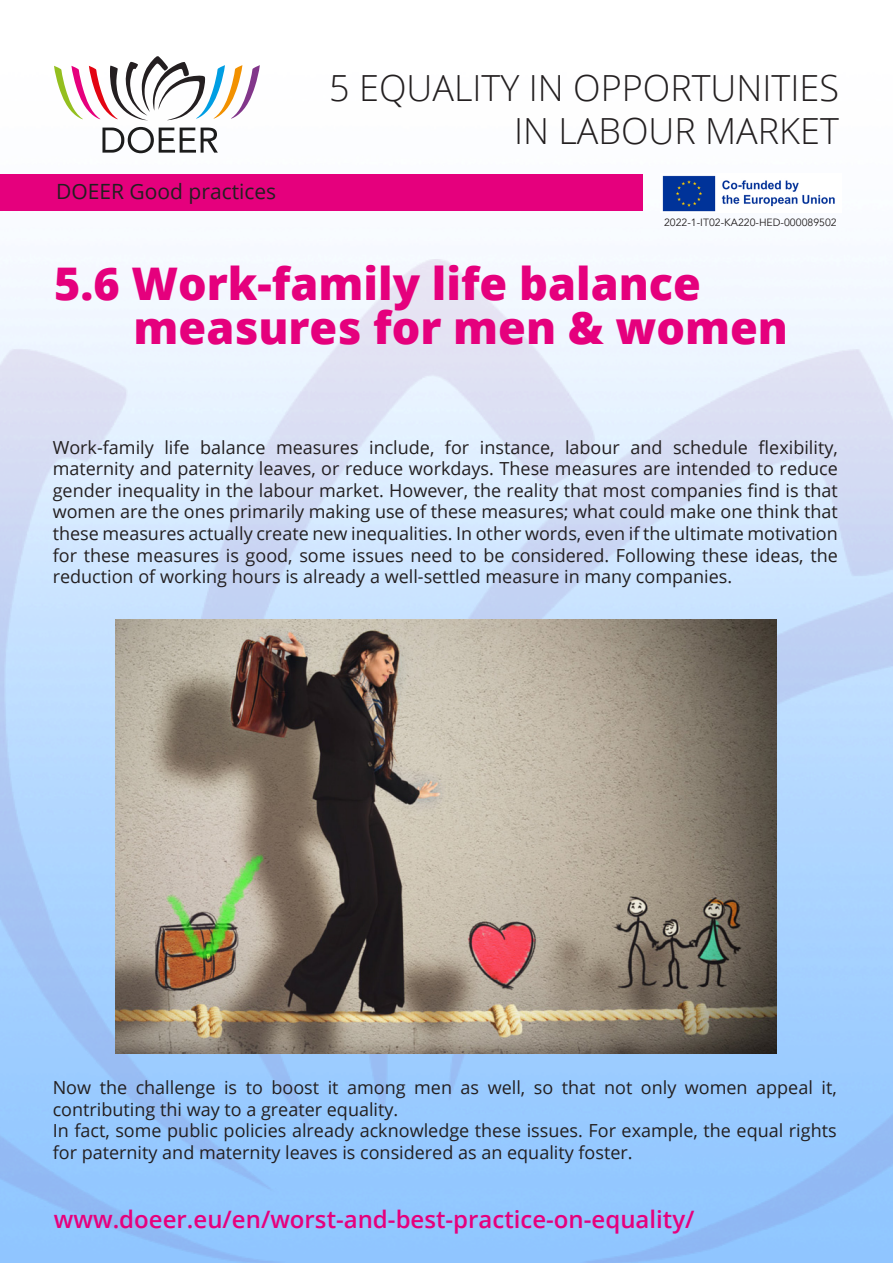
<style>
.page{position:relative;width:893px;height:1263px;background:#fff}
.page>*{position:absolute;margin:0;border:0;box-sizing:border-box;transform-origin:0 0}
.t1{font:800 45px/43.5px "Open Sans";color:#e5007d}
.t2{font:300 36px/43.2px "Open Sans";color:#231f20;text-align:right}
.t3{font:600 24px "Open Sans";color:#e6007d}
.t4{font:21px "Open Sans";color:#231f20}
.t5{font:18px/21.6px "Open Sans";color:#231f20;text-align:justify}
.t6{font:10.5px "Avenir";color:#231f20}
</style>
<div class="page">
<div style="left:0;top:175px;width:642px;height:36px;background:#e5007d"></div>
<svg style="left:54px;top:56px;width:206px;height:65px"></svg>
<svg style="left:102px;top:127px;width:116px;height:26px"></svg>
<img style="left:662px;top:175px;width:173px;height:37px">
<img style="left:0;top:259px;width:893px;height:1004px">
<img style="left:116px;top:619px;width:661px;height:434px">
<p class="t4" style="left:56px;top:177px;width:222px">DOEER Good practices</p>
<h2 class="t2" style="left:329px;top:65px;width:511px">5 EQUALITY IN OPPORTUNITIES<br>IN LABOUR MARKET</h2>
<p class="t6" style="left:664px;top:216px;width:174px">2022-1-IT02-KA220-HED-000089502</p>
<h1 class="t1" style="left:134px;top:260px;width:656px;text-indent:-80px">5.6 Work-family life balance measures for men &amp; women</h1>
<p class="t5" style="left:53px;top:436px;width:787px">Work-family life balance measures include, for instance, labour and schedule flexibility, maternity and paternity leaves, or reduce workdays. These measures are intended to reduce gender inequality in the labour market. However, the reality that most companies find is that women are the ones primarily making use of these measures; what could make one think that these measures actually create new inequalities. In other words, even if the ultimate motivation for these measures is good, some issues need to be considered. Following these ideas, the reduction of working hours is already a well-settled measure in many companies.</p>
<p class="t5" style="left:53px;top:1076px;width:785px;text-align:left">Now the challenge is to boost it among men as well, so that not only women appeal it, contributing thi way to a greater equality.<br>In fact, some public policies already acknowledge these issues. For example, the equal rights for paternity and maternity leaves is considered as an equality foster.</p>
<h3 class="t3" style="left:54px;top:1203px;width:642px">www.doeer.eu/en/worst-and-best-practice-on-equality/</h3>
</div>
